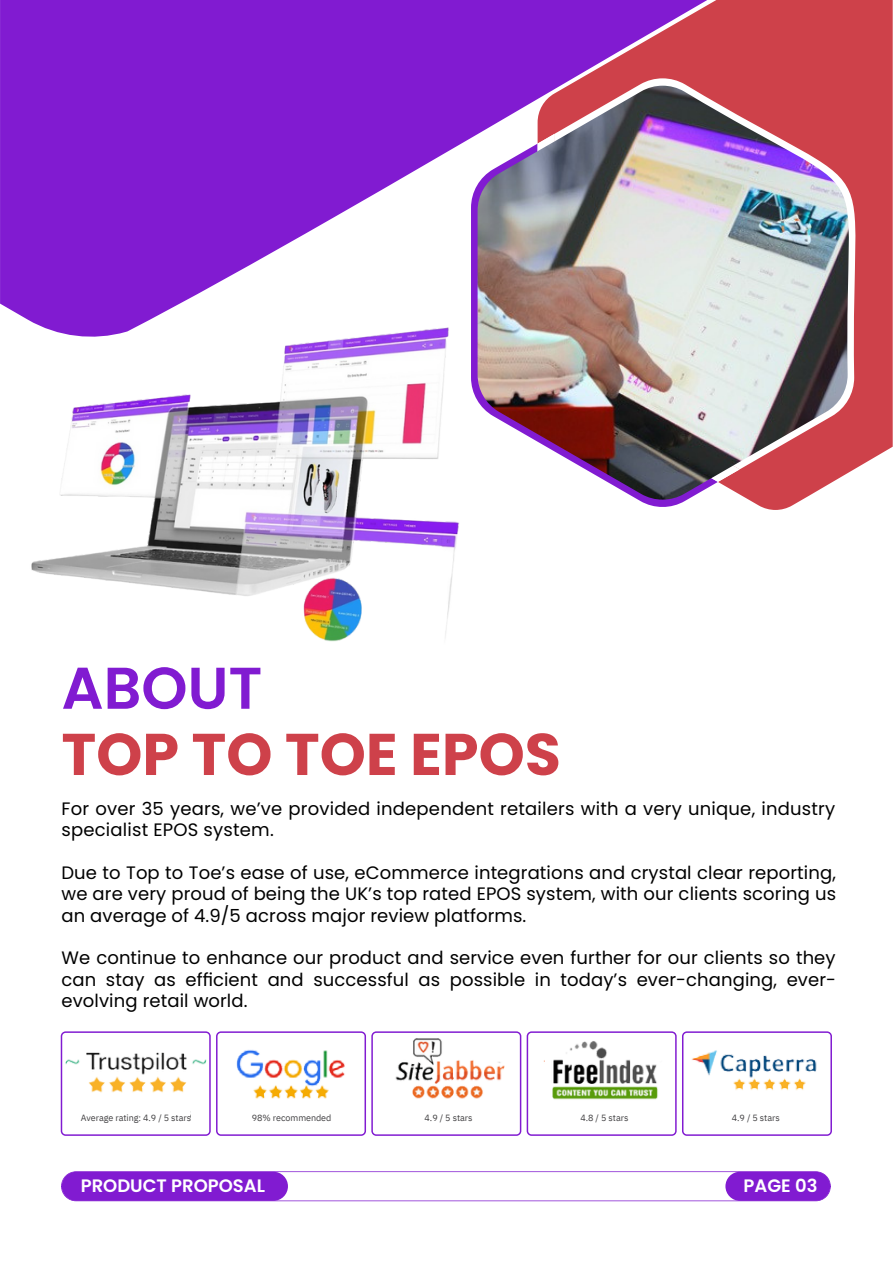
<style>
.page{position:relative;width:893px;height:1264px;background:#fff}
.page>*{position:absolute;margin:0;border:0;box-sizing:border-box;transform-origin:0 0}
.t1{font:700 58.8px "Poppins";color:#ce414a}
.t2{font:600 58.8px "Poppins";color:#811bd1}
.t3{font:18px/21.3px "Poppins";letter-spacing:.005em;color:#000;text-align:justify}
.t4{font:600 18px "Poppins";color:#fff}
.t5{font:9px "IBM Plex Sans";letter-spacing:-.005em;color:#414042}
</style>
<div class="page">
<svg style="left:0;top:0;width:537px;height:321px;fill:#811bd1"></svg>
<svg style="left:537px;top:0;width:355px;height:510px;background:#bf4d82"></svg>
<svg style="left:471px;top:144px;width:246px;height:365px"></svg>
<svg style="left:554px;top:78px;width:338px;height:391px;background:#d2555e"></svg>
<svg style="left:61px;top:1031px;width:291px;height:104px"></svg>
<svg style="left:697px;top:1031px;width:134px;height:104px"></svg>
<svg style="left:61px;top:1171px;width:769px;height:30px"></svg>
<div style="left:62px;top:1171px;width:226px;height:29px;background:#811bd1;border-radius:15px"></div>
<div style="left:725px;top:1171px;width:105px;height:29px;background:#811bd1;border-radius:15px"></div>
<img style="left:477px;top:86px;width:371px;height:413px">
<img style="left:225px;top:1042px;width:127px;height:88px">
<div style="left:231px;top:1106px;width:109px;height:20px;background:#fff"></div>
<img style="left:352px;top:1031px;width:153px;height:104px">
<div style="left:390px;top:1110px;width:109px;height:19px;background:#fff"></div>
<img style="left:505px;top:1031px;width:192px;height:104px">
<div style="left:546px;top:1110px;width:110px;height:19px;background:#fff"></div>
<img style="left:60px;top:1037px;width:165px;height:95px">
<div style="left:81px;top:1104px;width:109px;height:19px;background:#fff"></div>
<img style="left:673px;top:1033px;width:159px;height:90px">
<div style="left:702px;top:1100px;width:109px;height:19px;background:#fff"></div>
<img style="left:30px;top:321px;width:468px;height:321px">
<h1 class="t2" style="left:61px;top:647px;width:202px">ABOUT</h1>
<h1 class="t1" style="left:61px;top:713px;width:501px">TOP TO TOE EPOS</h1>
<p class="t3" style="left:61px;top:797px;width:775px">For over 35 years, we’ve provided independent retailers with a very unique, industry specialist EPOS system.</p>
<p class="t3" style="left:61px;top:861px;width:776px">Due to Top to Toe’s ease of use, eCommerce integrations and crystal clear reporting, we are very proud of being the UK’s top rated EPOS system, with our clients scoring us an average of 4.9/5 across major review platforms.</p>
<p class="t3" style="left:61px;top:947px;width:776px">We continue to enhance our product and service even further for our clients so they can stay as efficient and successful as possible in today’s ever-changing, ever&shy;evolving retail world.</p>
<p class="t5" style="left:81px;top:1112px;width:112px">Average rating: 4.9 / 5 stars</p>
<p class="t5" style="left:252px;top:1112px;width:81px">98% recommended</p>
<p class="t5" style="left:424px;top:1112px;width:49px">4.9 / 5 stars</p>
<p class="t5" style="left:580px;top:1112px;width:49px">4.8 / 5 stars</p>
<p class="t5" style="left:731px;top:1112px;width:49px">4.9 / 5 stars</p>
<p class="t4" style="left:81px;top:1172px;width:186px">PRODUCT PROPOSAL</p>
<p class="t4" style="left:743px;top:1172px;width:75px">PAGE 03</p>
</div>
